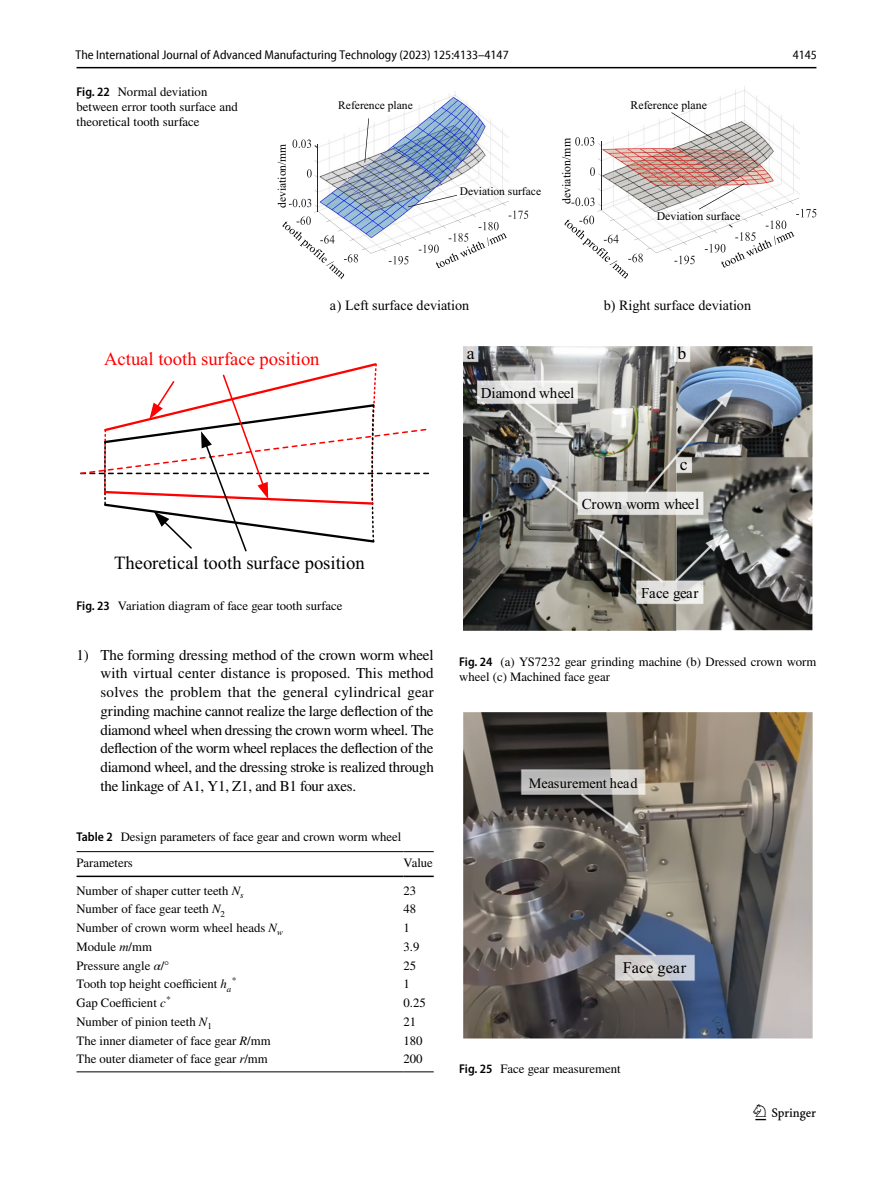
<style>
.page{position:relative;width:893px;height:1187px;background:#fff}
.page>*{position:absolute;margin:0;border:0;box-sizing:border-box;transform-origin:0 0}
.t1{font:22.5px "Springnew Regular 3";color:#000}
.t2{font:18.6px "Times New Roman PSMT26";color:#000}
.t3{font:18.6px "Times New Roman PSMT26";color:#f00}
.t4{font:17.7px "Times New Roman PSMT27";color:#000}
.t5{font:16.35px "Times New Roman PSMT28";letter-spacing:-.005em;color:#000}
.t6{font:15px/18.8px "STIX";letter-spacing:-.02em;color:#000;text-align:justify}
.t7{font:15px "Times New Roman PSMT27";letter-spacing:-.02em;color:#000}
.t8{font:14.25px "Times New Roman PSMT28";color:#000}
.t9{font:14.1px "Times New Roman PSMT25";color:#000}
.t10{font:12.75px/15px "STIX";color:#000}
.t11{font:semi-condensed 12.75px "Myriad Pro Unic";color:#000}
.t12{font:11.85px "Times New Roman PSMT25";color:#000}
.t13{font:11.55px "Times New Roman PSMT25";color:#000}
.t14{font:11.4px "Times New Roman PSMT25";color:#000}
.t15{font:italic 8.85px "STIX";color:#000}
.s1{font-family:"Myriad Pro";font-weight:600;font-stretch:semi-condensed}
.s2{font-style:italic}
</style>
<div class="page">
<hr style="left:77px;top:67px;width:739px;height:1px;background:#000">
<img style="left:319px;top:87px;width:480px;height:130px">
<hr style="left:318px;top:144px;width:1px;height:67px;background:#262626">
<svg style="left:307px;top:169px;width:11px;height:9px"></svg>
<svg style="left:292px;top:139px;width:26px;height:10px"></svg>
<svg style="left:364px;top:118px;width:5px;height:44px"></svg>
<svg style="left:283px;top:190px;width:245px;height:89px"></svg>
<hr style="left:601px;top:141px;width:1px;height:69px;background:#262626">
<svg style="left:590px;top:167px;width:11px;height:9px"></svg>
<svg style="left:575px;top:137px;width:26px;height:9px"></svg>
<svg style="left:671px;top:112px;width:41px;height:26px"></svg>
<svg style="left:564px;top:183px;width:252px;height:96px"></svg>
<svg style="left:80px;top:363px;width:350px;height:189px"></svg>
<hr style="left:77px;top:851px;width:327px;height:1px;background:#000">
<hr style="left:77px;top:875px;width:327px;height:2px;background:#000">
<hr style="left:404px;top:851px;width:30px;height:1px;background:#000">
<hr style="left:404px;top:875px;width:30px;height:2px;background:#000">
<hr style="left:77px;top:1071px;width:327px;height:1px;background:#000">
<hr style="left:404px;top:1071px;width:30px;height:1px;background:#000">
<img style="left:463px;top:347px;width:349px;height:284px">
<div style="left:459px;top:712px;width:357px;height:325px;background:linear-gradient(to bottom,#fff,#fff)"></div>
<img style="left:463px;top:712px;width:349px;height:325px">
<p class="t11" style="left:76px;top:50px;width:435px">The International Journal of Advanced Manufacturing Technology (2023) 125:4133–4147</p>
<p class="t11" style="left:793px;top:50px;width:26px">4145</p>
<p class="t10" style="left:77px;top:85px;width:163px"><span class="s1">Fig. 22</span> Normal deviation between error tooth surface and theoretical tooth surface</p>
<p class="t14" style="left:278px;top:208px;width:65px;rotate:-90deg">noi taived / m m</p>
<p class="t13" style="left:338px;top:101px;width:76px">Reference plane</p>
<p class="t13" style="left:460px;top:187px;width:83px">Deviation surface</p>
<p class="t12" style="left:562px;top:204px;width:67px;rotate:-90deg">noi taived / m m</p>
<p class="t12" style="left:631px;top:101px;width:78px">Reference plane</p>
<p class="t12" style="left:657px;top:212px;width:85px">Deviation surface</p>
<p class="t9" style="left:330px;top:300px;width:141px">a) Left surface deviation</p>
<p class="t9" style="left:604px;top:300px;width:149px">b) Right surface deviation</p>
<h2 class="t3" style="left:104px;top:352px;width:217px">Actual tooth surface position</h2>
<h3 class="t4" style="left:467px;top:347px;width:9px">a</h3>
<h3 class="t4" style="left:678px;top:347px;width:10px">b</h3>
<p class="t7" style="left:481px;top:387px;width:95px">Diamond wheel</p>
<h3 class="t4" style="left:680px;top:457px;width:9px">c</h3>
<p class="t7" style="left:582px;top:498px;width:119px">Crown worm wheel</p>
<h2 class="t2" style="left:114px;top:556px;width:252px">Theoretical tooth surface position</h2>
<p class="t10" style="left:77px;top:599px;width:267px"><span class="s1">Fig. 23</span> Variation diagram of face gear tooth surface</p>
<p class="t6" style="left:101px;top:646px;width:335px;text-indent:-24px">1) The forming dressing method of the crown worm wheel with virtual center distance is proposed. This method solves the problem that the general cylindrical gear grinding machine cannot realize the large deflection of the diamond wheel when dressing the crown worm wheel. The deflection of the worm wheel replaces the deflection of the diamond wheel, and the dressing stroke is realized through the linkage of A1, Y1, Z1, and B1 four axes.</p>
<p class="t10" style="left:77px;top:824px;width:326px;line-height:25.5px"><span class="s1">Table 2</span> Design parameters of face gear and crown worm wheel<br>Parameters</p>
<p class="t10" style="left:404px;top:855px;width:31px">Value</p>
<p class="t10" style="left:77px;top:883px;width:169px">Number of shaper cutter teeth <span class="s2">N</span><sub>s</sub></p>
<p class="t10" style="left:404px;top:883px;width:14px">23</p>
<p class="t10" style="left:77px;top:902px;width:150px">Number of face gear teeth <span class="s2">N</span><sub>2</sub></p>
<p class="t10" style="left:404px;top:902px;width:14px">48</p>
<p class="t10" style="left:77px;top:921px;width:208px">Number of crown worm wheel heads <span class="s2">N</span><sub>w</sub></p>
<p class="t10" style="left:404px;top:921px;width:8px">1</p>
<p class="t10" style="left:77px;top:939px;width:77px">Module <span class="s2">m</span>/mm</p>
<p class="t10" style="left:404px;top:939px;width:17px">3.9</p>
<p class="t10" style="left:77px;top:958px;width:94px">Pressure angle <span class="s2">α</span>/°</p>
<p class="t10" style="left:404px;top:958px;width:14px">25</p>
<p class="t10" style="left:77px;top:977px;width:156px">Tooth top height coefficient <span class="s2">h</span><sub>a</sub></p>
<p class="t15" style="left:231px;top:974px;width:6px">*</p>
<p class="t10" style="left:404px;top:977px;width:8px">1</p>
<p class="t10" style="left:77px;top:996px;width:95px">Gap Coefficient <span class="s2">c</span><sup>*</sup></p>
<p class="t10" style="left:404px;top:996px;width:24px">0.25</p>
<p class="t10" style="left:77px;top:1014px;width:137px">Number of pinion teeth <span class="s2">N</span><sub>1</sub></p>
<p class="t10" style="left:404px;top:1014px;width:14px">21</p>
<p class="t10" style="left:77px;top:1033px;width:196px">The inner diameter of face gear <span class="s2">R</span>/mm</p>
<p class="t10" style="left:404px;top:1033px;width:21px">180</p>
<p class="t10" style="left:77px;top:1052px;width:193px">The outer diameter of face gear <span class="s2">r</span>/mm</p>
<p class="t10" style="left:404px;top:1052px;width:21px">200</p>
<p class="t7" style="left:641px;top:587px;width:59px">Face gear</p>
<p class="t10" style="left:459px;top:655px;width:359px"><span class="s1">Fig. 24</span> (a) YS7232 gear grinding machine (b) Dressed crown worm wheel (c) Machined face gear</p>
<p class="t8" style="left:529px;top:773px;width:110px">Measurement head</p>
<p class="t5" style="left:623px;top:956px;width:65px">Face gear</p>
<p class="t10" style="left:459px;top:1062px;width:163px"><span class="s1">Fig. 25</span> Face gear measurement</p>
<h1 class="t1" style="left:755px;top:1104px;width:62px">1 3</h1>
</div>
